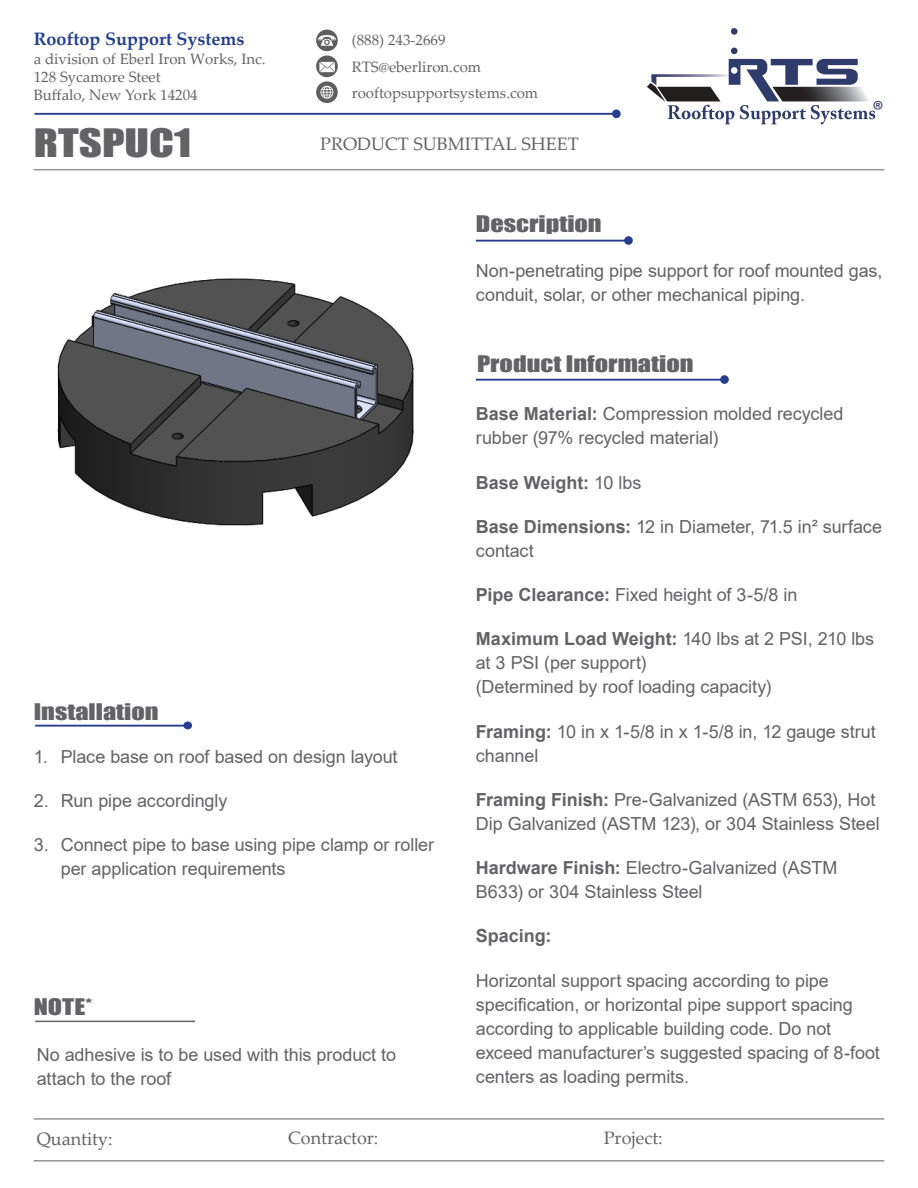
<style>
.page{position:relative;width:918px;height:1188px;background:#fff}
.page>*{position:absolute;margin:0;border:0;box-sizing:border-box;transform-origin:0 0}
.Product_Title{font:36px "Impact";color:#636366;scale:1.25 1}
.t1{font:26.55px "Myriad Pro";color:#2f3c6b}
.Sub-Ttitles{font:21px "Impact";color:#636366;scale:1.25 1}
.t2{font:18px/24px "Arial";letter-spacing:-.005em;color:#636366}
.division_of_text{font:18px "Palatino Linotype";color:#636366}
.t3{font:700 18px "Arial";color:#636366}
.division_of_text-2{font:700 18px "Palatino Linotype";color:#253f8e}
.division_of_text-3{font:15px "Palatino Linotype";color:#636366}
.s1{font-weight:700}
.s2{font-weight:400}
</style>
<div class="page">
<svg style="left:647px;top:59px;width:228px;height:65px"></svg>
<div style="left:731px;top:28px;width:7px;height:7px;background:#2f3c6b;border-radius:50%"></div>
<div style="left:731px;top:48px;width:7px;height:6px;background:#2f3c6b;border-radius:50%"></div>
<hr style="left:34px;top:113px;width:579px;height:2px;background:#253f8e">
<div style="left:612px;top:110px;width:9px;height:8px;background:#253f8e;border-radius:50%"></div>
<div style="left:624px;top:236px;width:9px;height:9px;background:#253f8e;border-radius:50%"></div>
<hr style="left:476px;top:240px;width:152px;height:2px;background:#253f8e">
<div style="left:720px;top:375px;width:9px;height:9px;background:#253f8e;border-radius:50%"></div>
<hr style="left:476px;top:379px;width:248px;height:2px;background:#253f8e">
<div style="left:183px;top:722px;width:9px;height:7px;background:#253f8e;border-radius:50%"></div>
<hr style="left:35px;top:725px;width:153px;height:2px;background:#253f8e">
<hr style="left:34px;top:1160px;width:850px;height:2px;background:#939598">
<hr style="left:34px;top:1118px;width:850px;height:2px;background:#939598">
<hr style="left:34px;top:169px;width:850px;height:1px;background:#939598">
<hr style="left:35px;top:1021px;width:160px;height:1px;background:#636366">
<svg style="left:316px;top:30px;width:22px;height:73px"></svg>
<img style="left:57px;top:278px;width:357px;height:248px">
<p class="division_of_text-2" style="left:34px;top:26px;width:212px">Rooftop Support Systems</p>
<p class="division_of_text-3" style="left:34px;top:48px;width:233px">a division of Eberl Iron Works, Inc.</p>
<p class="division_of_text-3" style="left:34px;top:66px;width:128px">128 Sycamore Steet</p>
<p class="division_of_text-3" style="left:34px;top:84px;width:165px">Buffalo, New York 14204</p>
<p class="Product_Title" style="left:34px;top:115px;width:128px">RTSPUC1</p>
<p class="division_of_text-3" style="left:352px;top:29px;width:95px">(888) 243-2669</p>
<p class="division_of_text-3" style="left:352px;top:82px;width:188px">rooftopsupportsystems.com</p>
<p class="division_of_text-3" style="left:352px;top:56px;width:131px">RTS@eberliron.com</p>
<p class="division_of_text" style="left:320px;top:131px;width:260px">PRODUCT SUBMITTAL SHEET</p>
<p class="Sub-Ttitles" style="left:476px;top:207px;width:102px">Description</p>
<h2 class="t1" style="left:872px;top:94px;width:13px">®</h2>
<p class="t2" style="left:476px;top:259px;width:408px">Non-penetrating pipe support for roof mounted gas, conduit, solar, or other mechanical piping.</p>
<p class="Sub-Ttitles" style="left:477px;top:347px;width:175px">Product Information</p>
<p class="Sub-Ttitles" style="left:34px;top:696px;width:101px">Installation</p>
<p class="t2" style="left:34px;top:744px;width:365px">1. Place base on roof based on design layout</p>
<p class="t2" style="left:34px;top:789px;width:195px">2. Run pipe accordingly</p>
<p class="t2" style="left:61px;top:833px;width:375px;text-indent:-27px">3. Connect pipe to base using pipe clamp or roller per application requirements</p>
<p class="Sub-Ttitles" style="left:34px;top:990px;width:49px">NOTE*</p>
<p class="t2" style="left:37px;top:1043px;width:361px">No adhesive is to be used with this product to attach to the roof</p>
<p class="t2" style="left:476px;top:402px;width:369px"><span class="s1">Base Material:</span> Compression molded recycled rubber (97% recycled material)</p>
<p class="t3" style="left:476px;top:470px;width:167px">Base Weight: <span class="s2">10 lbs</span></p>
<p class="t2" style="left:476px;top:514px;width:408px"><span class="s1">Base Dimensions:</span> 12 in Diameter, 71.5 in² surface contact</p>
<p class="t2" style="left:476px;top:583px;width:323px"><span class="s1">Pipe Clearance:</span> Fixed height of 3-5/8 in</p>
<p class="t2" style="left:476px;top:627px;width:400px"><span class="s1">Maximum Load Weight:</span> 140 lbs at 2 PSI, 210 lbs at 3 PSI (per support)<br>(Determined by roof loading capacity)</p>
<p class="t2" style="left:476px;top:719px;width:401px"><span class="s1">Framing:</span> 10 in x 1-5/8 in x 1-5/8 in, 12 gauge strut channel</p>
<p class="t2" style="left:476px;top:787px;width:405px"><span class="s1">Framing Finish:</span> Pre-Galvanized (ASTM 653), Hot<br>Dip Galvanized (ASTM 123), or 304 Stainless Steel</p>
<p class="t2" style="left:476px;top:856px;width:363px"><span class="s1">Hardware Finish:</span> Electro-Galvanized (ASTM<br>B633) or 304 Stainless Steel</p>
<p class="t3" style="left:476px;top:923px;width:77px">Spacing:</p>
<p class="t2" style="left:476px;top:968px;width:405px">Horizontal support spacing according to pipe specification, or horizontal pipe support spacing according to applicable building code. Do not exceed manufacturer’s suggested spacing of 8-foot centers as loading permits.</p>
<p class="division_of_text" style="left:37px;top:1126px;width:77px">Quantity:</p>
<p class="division_of_text" style="left:288px;top:1126px;width:92px">Contractor:</p>
<p class="division_of_text" style="left:604px;top:1125px;width:61px">Project:</p>
</div>
